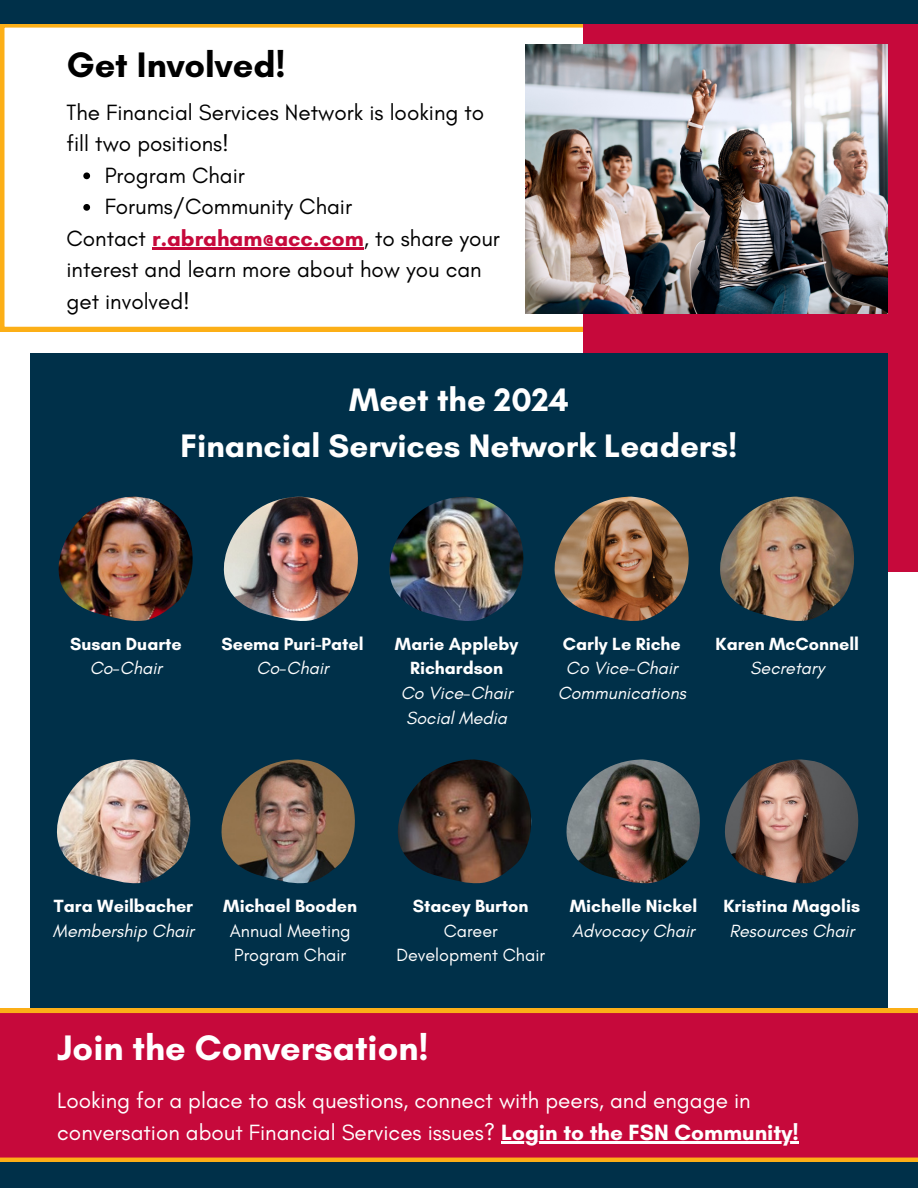
<style>
.page{position:relative;width:918px;height:1188px;background:#fff}
.page>*{position:absolute;margin:0;border:0;box-sizing:border-box;transform-origin:0 0}
.t1{font:700 36.15px "Glacial Indifference";color:#fff}
.t2{font:700 36.15px "Glacial Indifference";color:#000}
.t3{font:700 33.15px "Glacial Indifference";color:#fff}
.t4{font:22.5px/31.5px "Glacial Indifference";color:#000}
.t5{font:22.5px/31.5px "Glacial Indifference";color:#fff}
.t6{font:700 18px/24.8px "Glacial Indifference";color:#fff;text-align:center}
.t7{font:italic 18px "Glacial Indifference";color:#fff}
.t8{font:18px/24.8px "Glacial Indifference";color:#fff}
.s1{font-weight:700;color:#c6093b}
.s2{font-weight:700}
</style>
<div class="page">
<svg style="left:0;top:23px;width:584px;height:308px"></svg>
<div style="left:584px;top:1px;width:334px;height:571px;background:#c6093b"></div>
<div style="left:30px;top:353px;width:858px;height:835px;background:#003049"></div>
<div style="left:0;top:0;width:918px;height:23px;background:#003049"></div>
<div style="left:0;top:1162px;width:918px;height:26px;background:#003049"></div>
<img style="left:525px;top:45px;width:362px;height:269px">
<svg style="left:83px;top:172px;width:7px;height:7px"></svg>
<svg style="left:83px;top:204px;width:7px;height:7px"></svg>
<hr style="left:152px;top:248px;width:212px;height:2px;background:#c6093b">
<img style="left:59px;top:497px;width:134px;height:124px">
<img style="left:224px;top:497px;width:134px;height:124px">
<img style="left:389px;top:497px;width:134px;height:124px">
<img style="left:555px;top:497px;width:134px;height:124px">
<img style="left:720px;top:497px;width:134px;height:124px">
<img style="left:57px;top:759px;width:133px;height:125px">
<img style="left:222px;top:759px;width:133px;height:125px">
<img style="left:398px;top:759px;width:133px;height:125px">
<img style="left:567px;top:759px;width:133px;height:125px">
<img style="left:725px;top:759px;width:134px;height:124px">
<svg style="left:0;top:1009px;width:918px;height:153px;background:#c9133a"></svg>
<p class="t2" style="left:66px;top:43px;width:221px">Get Involved!</p>
<p class="t4" style="left:66px;top:96px;width:419px">The Financial Services Network is looking to fill two positions!</p>
<p class="t4" style="left:105px;top:159px;width:142px">Program Chair</p>
<p class="t4" style="left:105px;top:190px;width:249px">Forums/Community Chair</p>
<p class="t4" style="left:66px;top:222px;width:435px">Contact <span class="s1">r.abraham@acc.com</span>, to share your interest and learn more about how you can get involved!</p>
<p class="t3" style="left:349px;top:379px;width:221px">Meet the 2024</p>
<p class="t3" style="left:180px;top:425px;width:559px">Financial Services Network Leaders!</p>
<p class="t6" style="left:70px;top:631px;width:113px">Susan Duarte</p>
<p class="t7" style="left:90px;top:657px;width:74px">Co-Chair</p>
<p class="t6" style="left:221px;top:631px;width:144px">Seema Puri-Patel</p>
<p class="t7" style="left:256px;top:657px;width:74px">Co-Chair</p>
<p class="t6" style="left:395px;top:631px;width:125px">Marie Appleby<br>Richardson</p>
<p class="t7" style="left:401px;top:682px;width:113px">Co Vice-Chair</p>
<p class="t7" style="left:406px;top:707px;width:102px">Social Media</p>
<p class="t6" style="left:563px;top:631px;width:119px">Carly Le Riche</p>
<p class="t7" style="left:566px;top:657px;width:113px">Co Vice-Chair</p>
<p class="t7" style="left:558px;top:682px;width:130px">Communications</p>
<p class="t6" style="left:716px;top:631px;width:145px">Karen McConnell</p>
<p class="t7" style="left:750px;top:657px;width:76px">Secretary</p>
<p class="t6" style="left:54px;top:893px;width:141px">Tara Weilbacher</p>
<p class="t7" style="left:53px;top:919px;width:143px">Membership Chair</p>
<p class="t6" style="left:223px;top:893px;width:135px">Michael Booden</p>
<p class="t8" style="left:230px;top:918px;width:122px">Annual Meeting<br>Program Chair</p>
<p class="t6" style="left:413px;top:893px;width:117px">Stacey Burton</p>
<p class="t8" style="left:396px;top:918px;width:150px;text-align:center">Career<br>Development Chair</p>
<p class="t6" style="left:570px;top:893px;width:129px">Michelle Nickel</p>
<p class="t7" style="left:572px;top:919px;width:124px">Advocacy Chair</p>
<p class="t6" style="left:724px;top:893px;width:138px">Kristina Magolis</p>
<p class="t7" style="left:729px;top:919px;width:126px">Resources Chair</p>
<p class="t1" style="left:57px;top:1026px;width:373px">Join the Conversation!</p>
<p class="t5" style="left:57px;top:1084px;width:743px">Looking for a place to ask questions, connect with peers, and engage in conversation about Financial Services issues? <span class="s2">Login to the FSN Community!</span></p>
</div>
